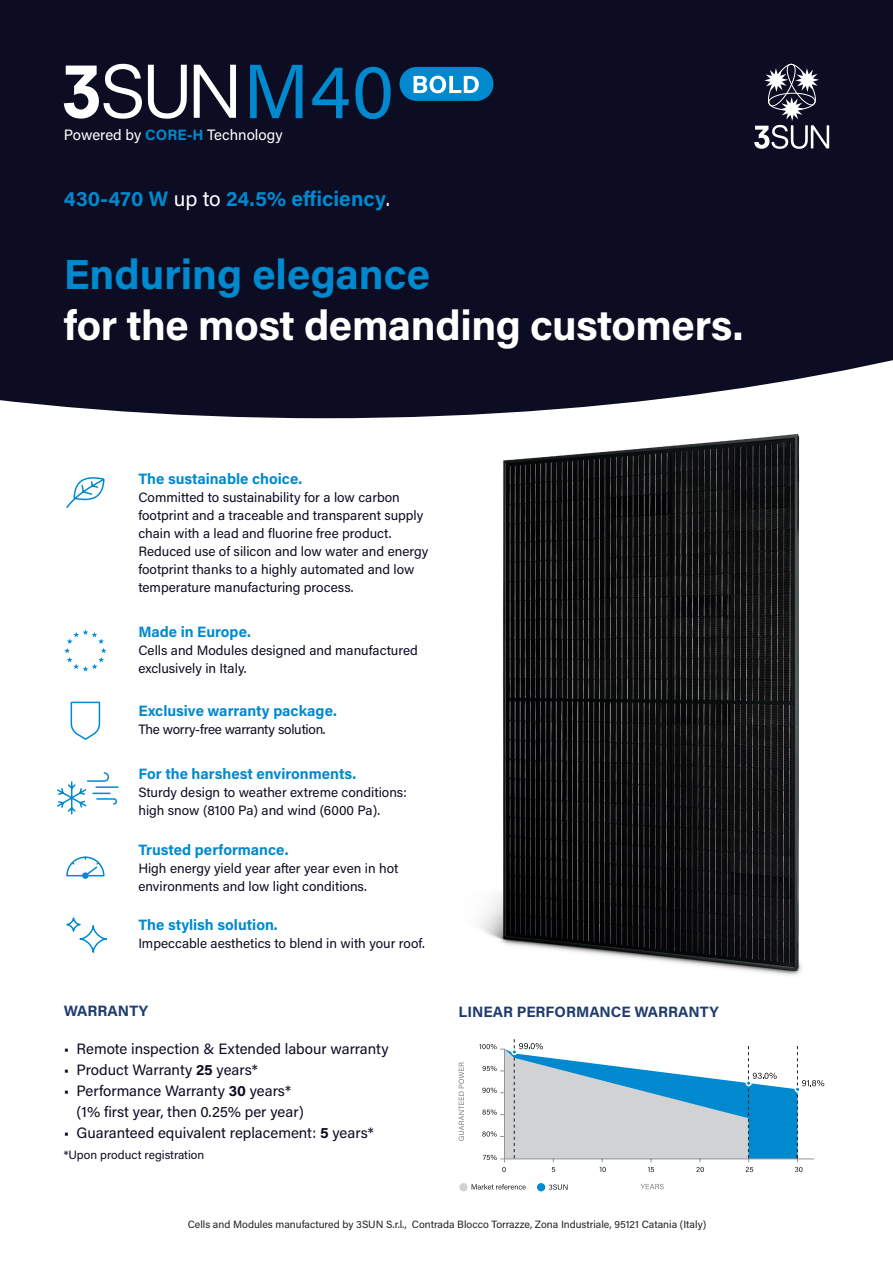
<style>
.page{position:relative;width:893px;height:1263px;background:#fff}
.page>*{position:absolute;margin:0;border:0;box-sizing:border-box;transform-origin:0 0}
.t1{font:700 42px "Acumin Pro";letter-spacing:-.01em;color:#fff}
.t2{font:700 42px "Acumin Pro";color:#0089cf}
.t3{font:700 21px "Acumin Pro";color:#0089cf}
.t4{font:15px/21px "Acumin Pro";color:#0c0c23}
.t5{font:700 15px "Acumin Pro";color:#0089cf}
.t6{font:700 15px "Acumin Pro";color:#1e3b6e}
.t7{font:15px "Acumin Pro";color:#fff}
.t8{font:13.5px/18px "Acumin Pro";color:#0c0c23}
.t9{font:13.5px "Acumin Pro";letter-spacing:-.02em;color:#0c0c23}
.t10{font:12px "Acumin Pro";color:#0c0c23}
.t11{font:10.5px "Acumin Pro";color:#231f20}
.s1{font-weight:700;color:#0089cf}
.s2{font-weight:400;color:#fff}
.s3{font-weight:700}
</style>
<div class="page">
<img style="left:480px;top:433px;width:322px;height:543px">
<div style="left:0;top:0;width:893px;height:418px;background:#0c0c23"></div>
<svg style="left:754px;top:64px;width:75px;height:85px"></svg>
<svg style="left:66px;top:477px;width:39px;height:31px"></svg>
<svg style="left:64px;top:629px;width:43px;height:43px"></svg>
<svg style="left:70px;top:701px;width:31px;height:39px"></svg>
<div style="left:82px;top:872px;width:7px;height:7px;border:2px solid #0089cf;border-radius:50%"></div>
<svg style="left:66px;top:856px;width:39px;height:22px"></svg>
<svg style="left:57px;top:772px;width:62px;height:43px"></svg>
<svg style="left:66px;top:917px;width:41px;height:36px"></svg>
<svg style="left:64px;top:64px;width:78px;height:55px"></svg>
<svg style="left:148px;top:65px;width:39px;height:54px"></svg>
<svg style="left:194px;top:65px;width:42px;height:53px"></svg>
<svg style="left:250px;top:65px;width:52px;height:53px;background:#064774"></svg>
<svg style="left:312px;top:68px;width:37px;height:50px;background:#073962"></svg>
<svg style="left:355px;top:67px;width:36px;height:52px;background:#06416c"></svg>
<div style="left:400px;top:67px;width:93px;height:34px;background:#0089cf;border-radius:17px"></div>
<svg style="left:414px;top:76px;width:65px;height:17px"></svg>
<svg style="left:459px;top:1062px;width:5px;height:79px"></svg>
<svg style="left:640px;top:1184px;width:24px;height:5px"></svg>
<svg style="left:549px;top:1184px;width:19px;height:6px"></svg>
<div style="left:537px;top:1183px;width:8px;height:8px;background:#0089cf;border-radius:50%"></div>
<div style="left:459px;top:1183px;width:9px;height:8px;background:#d1d2d4;border-radius:50%"></div>
<svg style="left:479px;top:1039px;width:345px;height:133px"></svg>
<div style="left:794px;top:1086px;width:7px;height:6px;border:2px solid #fff;border-radius:50%"></div>
<svg style="left:472px;top:1184px;width:54px;height:5px"></svg>
<p class="t7" style="left:64px;top:124px;width:220px">Powered by <span class="s1">CORE-H</span> Technology</p>
<p class="t3" style="left:64px;top:184px;width:328px">430-470 W <span class="s2">up to</span> 24.5% efficiency<span class="s2">.</span></p>
<p class="t2" style="left:64px;top:245px;width:368px">Enduring elegance</p>
<p class="t1" style="left:64px;top:296px;width:681px">for the most demanding customers.</p>
<p class="t5" style="left:138px;top:468px;width:165px">The sustainable choice.</p>
<p class="t8" style="left:138px;top:488px;width:291px">Committed to sustainability for a low carbon footprint and a traceable and transparent supply chain with a lead and fluorine free product.<br>Reduced use of silicon and low water and energy footprint thanks to a highly automated and low temperature manufacturing process.</p>
<p class="t5" style="left:138px;top:621px;width:114px">Made in Europe.</p>
<p class="t8" style="left:138px;top:641px;width:281px">Cells and Modules designed and manufactured exclusively in Italy.</p>
<p class="t5" style="left:138px;top:701px;width:200px">Exclusive warranty package.</p>
<p class="t9" style="left:138px;top:720px;width:189px">The worry-free warranty solution.</p>
<p class="t5" style="left:138px;top:763px;width:219px">For the harshest environments.</p>
<p class="t8" style="left:138px;top:783px;width:270px">Sturdy design to weather extreme conditions: high snow (8100 Pa) and wind (6000 Pa).</p>
<p class="t5" style="left:138px;top:839px;width:152px">Trusted performance.</p>
<p class="t8" style="left:138px;top:858px;width:262px">High energy yield year after year even in hot environments and low light conditions.</p>
<p class="t5" style="left:138px;top:915px;width:141px">The stylish solution.</p>
<p class="t8" style="left:138px;top:934px;width:288px">Impeccable aesthetics to blend in with your roof.</p>
<p class="t6" style="left:64px;top:1000px;width:86px">WARRANTY</p>
<p class="t4" style="left:64px;top:1038px;width:326px">• Remote inspection &amp; Extended labour warranty</p>
<p class="t4" style="left:64px;top:1059px;width:196px">• Product Warranty <span class="s3">25</span> years*</p>
<p class="t4" style="left:77px;top:1080px;width:229px;text-indent:-13px">• Performance Warranty <span class="s3">30</span> years* (1% first year, then 0.25% per year)</p>
<p class="t4" style="left:64px;top:1122px;width:312px">• Guaranteed equivalent replacement: <span class="s3">5</span> years*</p>
<p class="t10" style="left:64px;top:1146px;width:142px">*Upon product registration</p>
<p class="t6" style="left:459px;top:1001px;width:262px">LINEAR PERFORMANCE WARRANTY</p>
<p class="t11" style="left:188px;top:1217px;width:520px">Cells and Modules manufactured by 3SUN S.r.l., Contrada Blocco Torrazze, Zona Industriale, 95121 Catania (Italy)</p>
</div>
